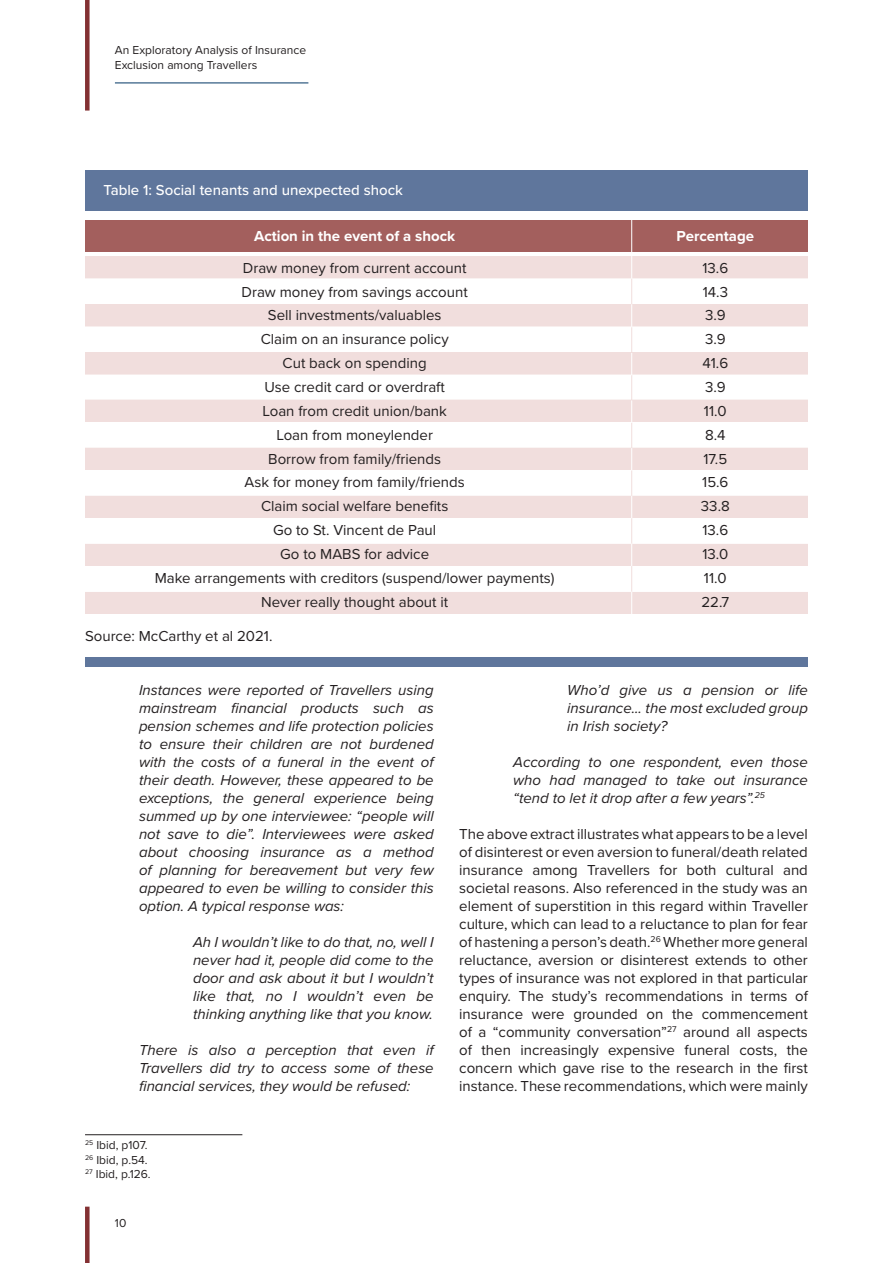
<style>
.page{position:relative;width:893px;height:1263px;background:#fff}
.page>*{position:absolute;margin:0;border:0;box-sizing:border-box;transform-origin:0 0}
.t1{font:15px/18px "Proxima Nova";color:#231f20;text-align:justify}
.t2{font:italic 15px/18px "Proxima Nova";color:#231f20;text-align:justify}
.t3{font:500 15px "Proxima Nova";color:#fff}
.t4{font:700 15px "Proxima Nova";color:#fff}
.t5{font:12px/14.4px "Proxima Nova";color:#231f20}
</style>
<div class="page">
<div style="left:85px;top:0;width:5px;height:111px;background:#833133"></div>
<div style="left:85px;top:1206px;width:5px;height:57px;background:#833133"></div>
<hr style="left:115px;top:83px;width:193px;height:1px;background:#023765">
<hr style="left:85px;top:1134px;width:157px;height:1px;background:#231f20">
<div style="left:85px;top:220px;width:723px;height:32px;background:#a35f5d"></div>
<div style="left:85px;top:256px;width:723px;height:23px;background:#f1dedd"></div>
<div style="left:85px;top:304px;width:723px;height:23px;background:#f1dedd"></div>
<div style="left:85px;top:352px;width:723px;height:23px;background:#f1dedd"></div>
<div style="left:85px;top:399px;width:723px;height:23px;background:#f1dedd"></div>
<div style="left:85px;top:447px;width:723px;height:23px;background:#f1dedd"></div>
<div style="left:85px;top:495px;width:723px;height:23px;background:#f1dedd"></div>
<div style="left:85px;top:543px;width:723px;height:23px;background:#f1dedd"></div>
<div style="left:85px;top:591px;width:723px;height:23px;background:#f1dedd"></div>
<div style="left:85px;top:170px;width:723px;height:40px;background:#5f769c"></div>
<div style="left:85px;top:657px;width:723px;height:9px;background:#5f769c"></div>
<hr style="left:78px;top:495px;width:737px;height:1px;background:#fff">
<hr style="left:78px;top:447px;width:737px;height:1px;background:#fff">
<hr style="left:78px;top:591px;width:737px;height:1px;background:#fff">
<hr style="left:78px;top:399px;width:737px;height:1px;background:#fff">
<hr style="left:78px;top:543px;width:737px;height:1px;background:#fff">
<hr style="left:631px;top:217px;width:1px;height:62px;background:#fff">
<svg style="left:631px;top:279px;width:1px;height:335px"></svg>
<p class="t5" style="left:115px;top:42px;width:193px">An Exploratory Analysis of Insurance<br>Exclusion among Travellers</p>
<p class="t3" style="left:103px;top:178px;width:301px">Table 1: Social tenants and unexpected shock</p>
<p class="t4" style="left:254px;top:225px;width:203px">Action in the event of a shock</p>
<p class="t4" style="left:677px;top:225px;width:79px">Percentage</p>
<p class="t1" style="left:243px;top:258px;width:225px">Draw money from current account</p>
<p class="t1" style="left:702px;top:258px;width:27px">13.6</p>
<p class="t1" style="left:242px;top:282px;width:228px">Draw money from savings account</p>
<p class="t1" style="left:703px;top:282px;width:27px">14.3</p>
<p class="t1" style="left:268px;top:306px;width:175px">Sell investments/valuables</p>
<p class="t1" style="left:705px;top:306px;width:22px">3.9</p>
<p class="t1" style="left:261px;top:330px;width:189px">Claim on an insurance policy</p>
<p class="t1" style="left:705px;top:330px;width:22px">3.9</p>
<p class="t1" style="left:283px;top:353px;width:146px">Cut back on spending</p>
<p class="t1" style="left:702px;top:353px;width:27px">41.6</p>
<p class="t1" style="left:264px;top:377px;width:182px">Use credit card or overdraft</p>
<p class="t1" style="left:705px;top:377px;width:22px">3.9</p>
<p class="t1" style="left:262px;top:401px;width:186px">Loan from credit union/bank</p>
<p class="t1" style="left:704px;top:401px;width:24px">11.0</p>
<p class="t1" style="left:276px;top:425px;width:158px">Loan from moneylender</p>
<p class="t1" style="left:705px;top:425px;width:22px">8.4</p>
<p class="t1" style="left:268px;top:449px;width:174px">Borrow from family/friends</p>
<p class="t1" style="left:704px;top:449px;width:25px">17.5</p>
<p class="t1" style="left:245px;top:473px;width:222px">Ask for money from family/friends</p>
<p class="t1" style="left:702px;top:473px;width:28px">15.6</p>
<p class="t1" style="left:261px;top:497px;width:189px">Claim social welfare benefits</p>
<p class="t1" style="left:701px;top:497px;width:30px">33.8</p>
<p class="t1" style="left:273px;top:520px;width:165px">Go to St. Vincent de Paul</p>
<p class="t1" style="left:702px;top:520px;width:27px">13.6</p>
<p class="t1" style="left:280px;top:544px;width:150px">Go to MABS for advice</p>
<p class="t1" style="left:702px;top:544px;width:28px">13.0</p>
<p class="t1" style="left:155px;top:568px;width:401px">Make arrangements with creditors (suspend/lower payments)</p>
<p class="t1" style="left:704px;top:568px;width:24px">11.0</p>
<p class="t1" style="left:261px;top:592px;width:189px">Never really thought about it</p>
<p class="t1" style="left:701px;top:592px;width:29px">22.7</p>
<p class="t1" style="left:85px;top:626px;width:189px">Source: McCarthy et al 2021.</p>
<p class="t2" style="left:139px;top:681px;width:296px">Instances were reported of Travellers using mainstream financial products such as pension schemes and life protection policies to ensure their children are not burdened with the costs of a funeral in the event of their death. However, these appeared to be exceptions, the general experience being summed up by one interviewee: “people will not save to die”. Interviewees were asked about choosing insurance as a method of planning for bereavement but very few appeared to even be willing to consider this option. A typical response was:</p>
<p class="t2" style="left:193px;top:933px;width:242px">Ah I wouldn’t like to do that, no, well I never had it, people did come to the door and ask about it but I wouldn’t like that, no I wouldn’t even be thinking anything like that you know.</p>
<p class="t2" style="left:139px;top:1041px;width:296px">There is also a perception that even if Travellers did try to access some of these financial services, they would be refused:</p>
<p class="t5" style="left:85px;top:1137px;width:64px"><sup>25</sup> Ibid, p107.</p>
<p class="t5" style="left:85px;top:1152px;width:64px"><sup>26</sup> Ibid, p.54.</p>
<p class="t5" style="left:85px;top:1166px;width:67px"><sup>27</sup> Ibid, p.126.</p>
<p class="t5" style="left:115px;top:1215px;width:13px">10</p>
<p class="t2" style="left:567px;top:681px;width:242px">Who’d give us a pension or life insurance... the most excluded group in Irish society?</p>
<p class="t2" style="left:513px;top:753px;width:296px">According to one respondent, even those who had managed to take out insurance “tend to let it drop after a few years”.<sup>25</sup></p>
<p class="t1" style="left:459px;top:825px;width:350px">The above extract illustrates what appears to be a level of disinterest or even aversion to funeral/death related insurance among Travellers for both cultural and societal reasons. Also referenced in the study was an element of superstition in this regard within Traveller culture, which can lead to a reluctance to plan for fear of hastening a person’s death.<sup>26</sup> Whether more general reluctance, aversion or disinterest extends to other types of insurance was not explored in that particular enquiry. The study’s recommendations in terms of insurance were grounded on the commencement of a “community conversation”<sup>27</sup> around all aspects of then increasingly expensive funeral costs, the concern which gave rise to the research in the first instance. These recommendations, which were mainly</p>
</div>
